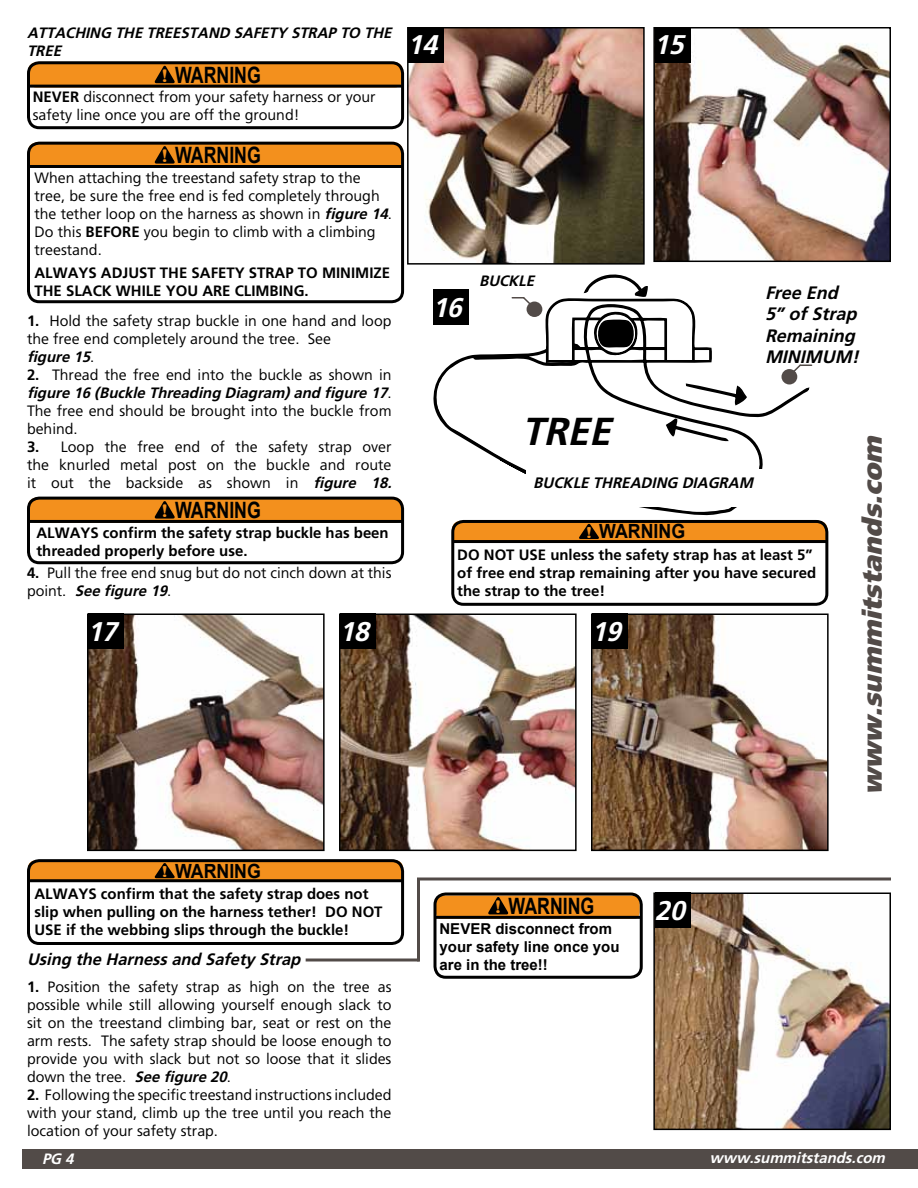
<style>
.page{position:relative;width:918px;height:1188px;background:#fff}
.page>*{position:absolute;margin:0;border:0;box-sizing:border-box;transform-origin:0 0}
.t1{font:700 42.6px "Arial";color:#000}
.t2{font:italic 700 39px "Weissach";color:#000}
.t3{font:italic 900 27px "Weissach";color:#524b48}
.t4{font:italic 700 27px "Weissach";color:#fff}
.t5{font:700 22.5px "Arial";color:#000;scale:.79 1}
.t6{font:700 19.8px "Arial";color:#000}
.t7{font:700 19.5px "Arial";color:#000;scale:.91 1}
.t8{font:italic 700 18px/21.6px "Weissach";color:#000}
.t9{font:italic 700 16.5px "Weissach";color:#000}
.t10{font:italic 700 15.15px "Weissach";color:#000}
.t11{font:15px/18px "Weissach";color:#000}
.t12{font:700 15px/18px "Weissach";color:#000}
.t13{font:700 15px/18px "Arial";color:#000}
.t14{font:italic 700 15px/18px "Weissach";color:#000}
.t15{font:italic 700 15px "Weissach";color:#fff}
.s1{font-family:"Garamand SW";font-size:20.25px;color:#f3901d}
.s2{font-weight:700}
.s3{font-weight:700;font-style:italic}
.s4{font-family:"Garamand SW";font-size:17.55px;color:#f3901d}
</style>
<div class="page">
<div style="left:22px;top:1149px;width:896px;height:20px;background:#524b48"></div>
<div style="left:28px;top:143px;width:375px;height:25px;background:#f3901d;border-radius:8px"></div>
<svg style="left:154px;top:146px;width:21px;height:18px"></svg>
<div style="left:27px;top:142px;width:377px;height:161px;border:3px solid #000;border-radius:11px"></div>
<hr style="left:28px;top:165px;width:374px;height:3px;background:#000">
<div style="left:28px;top:62px;width:375px;height:26px;background:#f3901d;border-radius:8px"></div>
<svg style="left:154px;top:65px;width:21px;height:18px"></svg>
<div style="left:27px;top:61px;width:377px;height:68px;border:3px solid #000;border-radius:11px"></div>
<hr style="left:28px;top:85px;width:374px;height:3px;background:#000">
<div style="left:28px;top:498px;width:375px;height:25px;background:#f3901d;border-radius:8px"></div>
<svg style="left:154px;top:501px;width:21px;height:18px"></svg>
<div style="left:27px;top:497px;width:377px;height:67px;border:3px solid #000;border-radius:11px"></div>
<hr style="left:28px;top:520px;width:374px;height:3px;background:#000">
<div style="left:28px;top:860px;width:375px;height:22px;background:#f3901d;border-radius:8px"></div>
<svg style="left:154px;top:863px;width:21px;height:15px"></svg>
<div style="left:27px;top:859px;width:377px;height:86px;border:3px solid #000;border-radius:11px"></div>
<hr style="left:28px;top:879px;width:374px;height:3px;background:#000">
<div style="left:452px;top:521px;width:375px;height:22px;background:#f3901d;border-radius:8px"></div>
<svg style="left:579px;top:524px;width:20px;height:15px"></svg>
<div style="left:451px;top:520px;width:377px;height:86px;border:3px solid #000;border-radius:11px"></div>
<hr style="left:452px;top:540px;width:375px;height:3px;background:#000">
<svg style="left:306px;top:958px;width:114px;height:4px"></svg>
<hr style="left:417px;top:879px;width:3px;height:82px;background:#524b48">
<hr style="left:417px;top:878px;width:474px;height:2px;background:#524b48">
<svg style="left:438px;top:896px;width:201px;height:20px;background:#e3861b"></svg>
<div style="left:434px;top:892px;width:209px;height:87px;border:3px solid #000;border-radius:11px"></div>
<hr style="left:435px;top:916px;width:205px;height:3px;background:#000">
<img style="left:410px;top:30px;width:232px;height:232px">
<div style="left:407px;top:27px;width:238px;height:238px;border:2px solid #000"></div>
<div style="left:409px;top:27px;width:35px;height:35px;background:#000"></div>
<img style="left:656px;top:30px;width:232px;height:229px">
<div style="left:653px;top:27px;width:238px;height:235px;border:2px solid #000"></div>
<div style="left:655px;top:27px;width:35px;height:35px;background:#000"></div>
<svg style="left:433px;top:274px;width:377px;height:242px"></svg>
<div style="left:765px;top:285px;width:111px;height:93px;background:#fff"></div>
<div style="left:479px;top:274px;width:102px;height:20px;background:#fff"></div>
<div style="left:522px;top:416px;width:118px;height:39px;background:#fff"></div>
<div style="left:782px;top:369px;width:15px;height:15px;background:#524b48;border-radius:50%"></div>
<svg style="left:787px;top:364px;width:25px;height:14px"></svg>
<div style="left:527px;top:302px;width:15px;height:15px;background:#524b48;border-radius:50%"></div>
<svg style="left:512px;top:296px;width:25px;height:15px"></svg>
<div style="left:526px;top:470px;width:269px;height:37px;background:#fff"></div>
<div style="left:434px;top:290px;width:35px;height:35px;background:#000"></div>
<img style="left:90px;top:617px;width:232px;height:231px">
<div style="left:87px;top:614px;width:238px;height:237px;border:2px solid #000"></div>
<div style="left:89px;top:614px;width:35px;height:35px;background:#000"></div>
<img style="left:342px;top:617px;width:232px;height:231px">
<div style="left:339px;top:614px;width:238px;height:237px;border:2px solid #000"></div>
<div style="left:341px;top:614px;width:35px;height:35px;background:#000"></div>
<img style="left:594px;top:617px;width:232px;height:231px">
<div style="left:591px;top:614px;width:238px;height:237px;border:2px solid #000"></div>
<div style="left:593px;top:614px;width:35px;height:35px;background:#000"></div>
<img style="left:656px;top:896px;width:232px;height:231px">
<div style="left:653px;top:893px;width:238px;height:237px;border:2px solid #000"></div>
<div style="left:655px;top:892px;width:35px;height:36px;background:#000"></div>
<p class="t14" style="left:27px;top:24px;width:366px">ATTACHING THE TREESTAND SAFETY STRAP TO THE<br>TREE</p>
<h3 class="t5" style="left:161px;top:60px;width:128px"><span class="s1">!</span> WARNING</h3>
<p class="t11" style="left:33px;top:87px;width:344px"><span class="s2">NEVER</span> disconnect from your safety harness or your safety line once you are off the ground!</p>
<h3 class="t4" style="left:407px;top:29px;width:31px">14</h3>
<h3 class="t4" style="left:653px;top:29px;width:31px">15</h3>
<h3 class="t5" style="left:161px;top:140px;width:128px"><span class="s1">!</span> WARNING</h3>
<p class="t11" style="left:35px;top:169px;width:359px">When attaching the treestand safety strap to the tree, be sure the free end is fed completely through the tether loop on the harness as shown in <span class="s3">figure 14</span>.<br>Do this <span class="s2">BEFORE</span> you begin to climb with a climbing treestand.</p>
<p class="t12" style="left:35px;top:264px;width:357px">ALWAYS ADJUST THE SAFETY STRAP TO MINIMIZE<br>THE SLACK WHILE YOU ARE CLIMBING.</p>
<p class="t14" style="left:479px;top:271px;width:56px">BUCKLE</p>
<h3 class="t6" style="left:502px;top:271px;width:66px">Buckle</h3>
<p class="t8" style="left:765px;top:281px;width:95px">Free End<br>5” of Strap<br>Remaining<br>MINIMUM!</p>
<h3 class="t4" style="left:432px;top:291px;width:31px">16</h3>
<p class="t11" style="left:27px;top:312px;width:366px"><span class="s2">1.</span> Hold the safety strap buckle in one hand and loop the free end completely around the tree. See<br><span class="s3">figure 15</span>.</p>
<p class="t11" style="left:27px;top:366px;width:366px;text-align:justify"><span class="s2">2.</span> Thread the free end into the buckle as shown in <span class="s3">figure 16 (Buckle Threading Diagram) and figure 17</span>.<br>The free end should be brought into the buckle from behind.</p>
<p class="t11" style="left:27px;top:438px;width:366px;text-align:justify"><span class="s2">3.</span> Loop the free end of the safety strap over the knurled metal post on the buckle and route it out the backside as shown in <span class="s3">figure 18.</span></p>
<h2 class="t2" style="left:522px;top:409px;width:90px">TREE</h2>
<p class="t10" style="left:533px;top:474px;width:221px">BUCKLE THREADING DIAGRAM</p>
<h1 class="t1" style="left:523px;top:407px;width:115px">TREE</h1>
<h3 class="t3" style="left:856px;top:795px;width:361px;rotate:-90deg">www.summitstands.com</h3>
<h3 class="t5" style="left:161px;top:495px;width:128px"><span class="s1">!</span> WARNING</h3>
<p class="t12" style="left:36px;top:523px;width:354px">ALWAYS confirm the safety strap buckle has been threaded properly before use.</p>
<h3 class="t7" style="left:586px;top:519px;width:111px"><span class="s4">!</span> WARNING</h3>
<p class="t12" style="left:457px;top:546px;width:360px">DO NOT USE unless the safety strap has at least 5” of free end strap remaining after you have secured the strap to the tree!</p>
<p class="t11" style="left:27px;top:564px;width:366px"><span class="s2">4.</span> Pull the free end snug but do not cinch down at this point. <span class="s3">See figure 19</span>.</p>
<h3 class="t4" style="left:87px;top:615px;width:31px">17</h3>
<h3 class="t4" style="left:339px;top:615px;width:31px">18</h3>
<h3 class="t4" style="left:591px;top:615px;width:31px">19</h3>
<h3 class="t7" style="left:161px;top:858px;width:111px"><span class="s4">!</span> WARNING</h3>
<p class="t12" style="left:34px;top:885px;width:350px">ALWAYS confirm that the safety strap does not slip when pulling on the harness tether! DO NOT<br>USE if the webbing slips through the buckle!</p>
<p class="t9" style="left:27px;top:950px;width:275px">Using the Harness and Safety Strap</p>
<p class="t11" style="left:27px;top:978px;width:366px;text-align:justify"><span class="s2">1.</span> Position the safety strap as high on the tree as possible while still allowing yourself enough slack to sit on the treestand climbing bar, seat or rest on the arm rests. The safety strap should be loose enough to provide you with slack but not so loose that it slides down the tree. <span class="s3">See figure 20</span>.</p>
<p class="t11" style="left:27px;top:1086px;width:366px;text-align:justify"><span class="s2">2.</span> Following the specific treestand instructions included with your stand, climb up the tree until you reach the location of your safety strap.</p>
<h3 class="t5" style="left:495px;top:891px;width:128px"><span class="s1">!</span> WARNING</h3>
<p class="t13" style="left:440px;top:920px;width:182px">NEVER disconnect from your safety line once you are in the tree!!</p>
<h3 class="t4" style="left:655px;top:894px;width:31px">20</h3>
<p class="t15" style="left:42px;top:1150px;width:33px">PG 4</p>
<p class="t15" style="left:710px;top:1149px;width:177px">www.summitstands.com</p>
</div>
